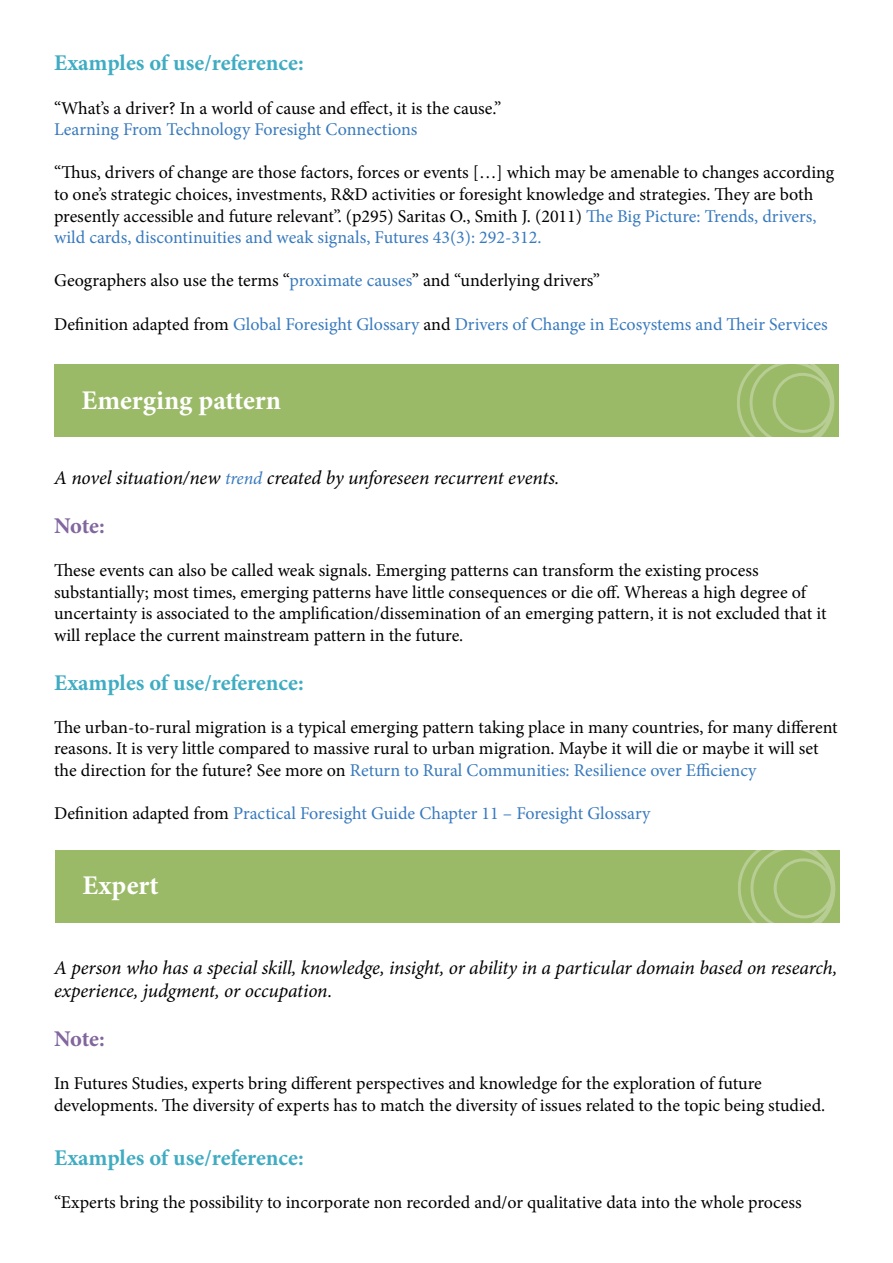
<style>
.page{position:relative;width:893px;height:1263px;background:#fff}
.page>*{position:absolute;margin:0;border:0;box-sizing:border-box;transform-origin:0 0}
.t1{font:700 27px "Minion Pro";color:#fff}
.t2{font:700 22.5px "Minion Pro";letter-spacing:-.005em;color:#40acc2}
.t3{font:700 22.5px "Minion Pro";letter-spacing:-.01em;color:#82669f}
.t4{font:italic 19.5px/23.4px "Minion Pro";letter-spacing:-.005em;color:#000}
.t5{font:18px/21.6px "Minion Pro";color:#000}
.t6{font:18px "Minion Pro";color:#387abe}
.s1{color:#387abe}
.s2{color:#000}
.s3{font-size:18px;color:#387abe}
</style>
<div class="page">
<div style="left:54px;top:365px;width:785px;height:72px;background:#9bba68"></div>
<svg style="left:738px;top:364px;width:98px;height:73px"></svg>
<div style="left:55px;top:850px;width:785px;height:73px;background:#9bba68"></div>
<svg style="left:739px;top:850px;width:97px;height:73px"></svg>
<p class="t2" style="left:54px;top:47px;width:251px">Examples of use/reference:</p>
<p class="t5" style="left:54px;top:97px;width:449px">“What’s a driver? In a world of cause and effect, it is the cause.”</p>
<p class="t6" style="left:54px;top:117px;width:365px">Learning From Technology Foresight Connections</p>
<p class="t5" style="left:54px;top:162px;width:782px">“Thus, drivers of change are those factors, forces or events […] which may be amenable to changes according to one’s strategic choices, investments, R&amp;D activities or foresight knowledge and strategies. They are both presently accessible and future relevant”. (p295) Saritas O., Smith J. (2011) <span class="s1">The Big Picture: Trends, drivers, wild cards, discontinuities and weak signals, Futures 43(3): 292-312.</span></p>
<p class="t5" style="left:54px;top:270px;width:547px">Geographers also use the terms “<span class="s1">proximate causes</span>” and “underlying drivers”</p>
<p class="t6" style="left:54px;top:312px;width:775px"><span class="s2">Definition adapted from</span> Global Foresight Glossary <span class="s2">and</span> Drivers of Change in Ecosystems and Their Services</p>
<h1 class="t1" style="left:82px;top:381px;width:201px">Emerging pattern</h1>
<p class="t4" style="left:54px;top:466px;width:507px">A novel situation/new <span class="s3">trend</span> created by unforeseen recurrent events.</p>
<p class="t3" style="left:54px;top:510px;width:52px">Note:</p>
<p class="t5" style="left:54px;top:560px;width:774px">These events can also be called weak signals. Emerging patterns can transform the existing process substantially; most times, emerging patterns have little consequences or die off. Whereas a high degree of uncertainty is associated to the amplification/dissemination of an emerging pattern, it is not excluded that it will replace the current mainstream pattern in the future.</p>
<p class="t2" style="left:54px;top:667px;width:251px">Examples of use/reference:</p>
<p class="t5" style="left:54px;top:716px;width:785px">The urban-to-rural migration is a typical emerging pattern taking place in many countries, for many different reasons. It is very little compared to massive rural to urban migration. Maybe it will die or maybe it will set the direction for the future? See more on <span class="s1">Return to Rural Communities: Resilience over Efficiency</span></p>
<p class="t6" style="left:54px;top:801px;width:598px"><span class="s2">Definition adapted from</span> Practical Foresight Guide Chapter 11 – Foresight Glossary</p>
<h1 class="t1" style="left:83px;top:867px;width:78px">Expert</h1>
<p class="t4" style="left:54px;top:956px;width:785px">A person who has a special skill, knowledge, insight, or ability in a particular domain based on research, experience, judgment, or occupation.</p>
<p class="t3" style="left:54px;top:1023px;width:52px">Note:</p>
<p class="t5" style="left:54px;top:1073px;width:773px">In Futures Studies, experts bring different perspectives and knowledge for the exploration of future developments. The diversity of experts has to match the diversity of issues related to the topic being studied.</p>
<p class="t2" style="left:54px;top:1142px;width:251px">Examples of use/reference:</p>
<p class="t5" style="left:54px;top:1191px;width:749px">“Experts bring the possibility to incorporate non recorded and/or qualitative data into the whole process</p>
</div>
